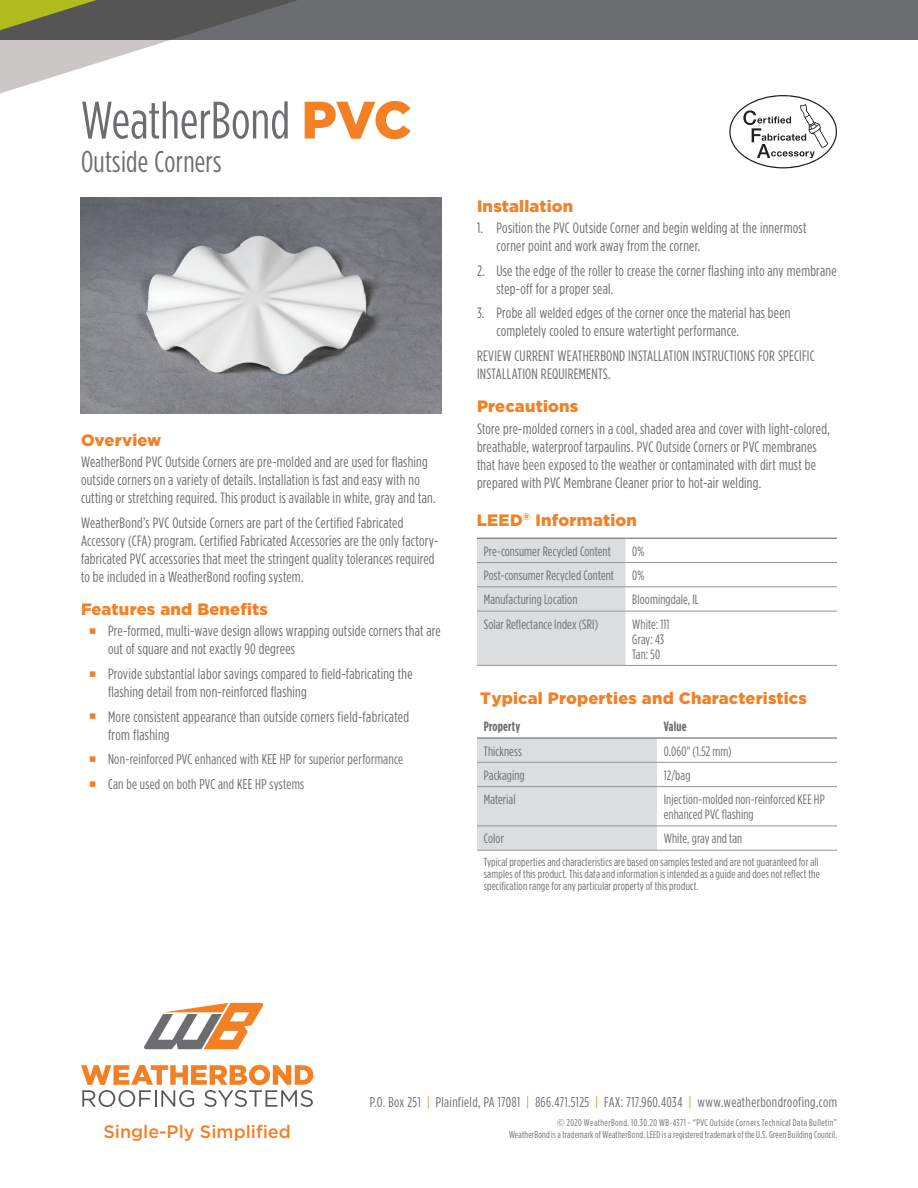
<style>
.page{position:relative;width:918px;height:1188px;background:#fff}
.page>*{position:absolute;margin:0;border:0;box-sizing:border-box;transform-origin:0 0}
.t1{font:52.5px "Gotham Condensed";color:#6c6d70}
.t2{font:30px "Gotham Condensed";letter-spacing:.01em;color:#6c6d70}
.t3{font:500 18px "Gotham";color:#f48026}
.t4{font:900 16.5px "Gotham";letter-spacing:.01em;color:#f48026}
.t5{font:15px/18px "Gotham Condensed";letter-spacing:.015em;color:#6c6d70}
.t6{font:14.25px "Gotham Condensed";letter-spacing:.02em;color:#6c6d70}
.t7{font:13.5px/15px "Gotham Condensed";letter-spacing:.01em;color:#6c6d70}
.t8{font:700 13.5px "Gotham Condensed";letter-spacing:.015em;color:#6c6d70}
.t9{font:11.7px/12px "Gotham Condensed";letter-spacing:.015em;color:#6c6d70;text-align:justify}
.t10{font:9.75px "Gotham Condensed";letter-spacing:.02em;color:#6c6d70}
.t11{font:9.75px "Gotham Condensed";letter-spacing:.045em;color:#6c6d70}
.s1{font-family:"Gotham";font-weight:900;color:#f48026}
.s2{color:#f48026}
.s3{font-family:"Gotham"}
</style>
<div class="page">
<div style="left:0;top:0;width:918px;height:40px;background:#6c6d70"></div>
<svg style="left:0;top:0;width:297px;height:94px"></svg>
<img style="left:81px;top:198px;width:360px;height:216px">
<div style="left:477px;top:539px;width:148px;height:126px;background:#dcdddf"></div>
<hr style="left:477px;top:562px;width:148px;height:1px;background:#939598">
<hr style="left:625px;top:562px;width:212px;height:1px;background:#939598">
<hr style="left:477px;top:586px;width:148px;height:1px;background:#939598">
<hr style="left:625px;top:586px;width:212px;height:1px;background:#939598">
<hr style="left:625px;top:611px;width:212px;height:1px;background:#939598">
<hr style="left:625px;top:665px;width:212px;height:1px;background:#939598">
<hr style="left:477px;top:538px;width:148px;height:1px;background:#6c6d70">
<hr style="left:625px;top:538px;width:212px;height:1px;background:#6c6d70">
<hr style="left:477px;top:611px;width:148px;height:1px;background:#939598">
<hr style="left:477px;top:665px;width:148px;height:1px;background:#939598">
<div style="left:477px;top:739px;width:180px;height:111px;background:#dcdddf"></div>
<hr style="left:477px;top:762px;width:180px;height:1px;background:#939598">
<hr style="left:657px;top:762px;width:180px;height:1px;background:#939598">
<hr style="left:477px;top:786px;width:180px;height:1px;background:#939598">
<hr style="left:657px;top:786px;width:180px;height:1px;background:#939598">
<hr style="left:477px;top:826px;width:180px;height:1px;background:#939598">
<hr style="left:657px;top:826px;width:180px;height:1px;background:#939598">
<hr style="left:477px;top:850px;width:180px;height:1px;background:#939598">
<hr style="left:657px;top:850px;width:180px;height:1px;background:#939598">
<hr style="left:477px;top:737px;width:180px;height:2px;background:#6c6d70">
<hr style="left:657px;top:737px;width:180px;height:2px;background:#6c6d70">
<svg style="left:144px;top:1003px;width:120px;height:46px"></svg>
<svg style="left:81px;top:1065px;width:232px;height:42px"></svg>
<svg style="left:729px;top:95px;width:108px;height:73px"></svg>
<p class="t1" style="left:81px;top:90px;width:332px">WeatherBond <span class="s1">PVC</span></p>
<p class="t2" style="left:81px;top:144px;width:142px">Outside Corners</p>
<p class="t4" style="left:81px;top:430px;width:82px">Overview</p>
<p class="t5" style="left:81px;top:452px;width:356px">WeatherBond PVC Outside Corners are pre-molded and are used for flashing outside corners on a variety of details. Installation is fast and easy with no cutting or stretching required. This product is available in white, gray and tan.</p>
<p class="t5" style="left:81px;top:513px;width:359px">WeatherBond’s PVC Outside Corners are part of the Certified Fabricated Accessory (CFA) program. Certified Fabricated Accessories are the only factory&shy;fabricated PVC accessories that meet the stringent quality tolerances required to be included in a WeatherBond roofing system.</p>
<p class="t4" style="left:81px;top:599px;width:189px">Features and Benefits</p>
<p class="t5" style="left:108px;top:622px;width:334px">Pre-formed, multi-wave design allows wrapping outside corners that are out of square and not exactly 90 degrees</p>
<p class="t5" style="left:108px;top:664px;width:306px">Provide substantial labor savings compared to field-fabricating the flashing detail from non-reinforced flashing</p>
<p class="t5" style="left:108px;top:707px;width:303px">More consistent appearance than outside corners field-fabricated from flashing</p>
<p class="t6" style="left:108px;top:751px;width:297px">Non-reinforced PVC enhanced with KEE HP for superior performance</p>
<p class="t6" style="left:108px;top:776px;width:198px">Can be used on both PVC and KEE HP systems</p>
<p class="t4" style="left:477px;top:196px;width:98px">Installation</p>
<p class="t5" style="left:496px;top:218px;width:311px;text-indent:-20px">1. Position the PVC Outside Corner and begin welding at the innermost corner point and work away from the corner.</p>
<p class="t5" style="left:496px;top:261px;width:342px;text-indent:-20px">2. Use the edge of the roller to crease the corner flashing into any membrane step-off for a proper seal.</p>
<p class="t5" style="left:496px;top:304px;width:295px;text-indent:-20px">3. Probe all welded edges of the corner once the material has been completely cooled to ensure watertight performance.</p>
<p class="t5" style="left:477px;top:347px;width:339px">REVIEW CURRENT WEATHERBOND INSTALLATION INSTRUCTIONS FOR SPECIFIC<br>INSTALLATION REQUIREMENTS.</p>
<p class="t4" style="left:477px;top:397px;width:103px">Precautions</p>
<p class="t5" style="left:477px;top:419px;width:354px">Store pre-molded corners in a cool, shaded area and cover with light-colored, breathable, waterproof tarpaulins. PVC Outside Corners or PVC membranes that have been exposed to the weather or contaminated with dirt must be prepared with PVC Membrane Cleaner prior to hot-air welding.</p>
<p class="t4" style="left:477px;top:511px;width:161px">LEED<sup>®</sup> Information</p>
<p class="t7" style="left:484px;top:543px;width:129px">Pre-consumer Recycled Content</p>
<p class="t7" style="left:632px;top:543px;width:14px">0%</p>
<p class="t7" style="left:484px;top:568px;width:132px">Post-consumer Recycled Content</p>
<p class="t7" style="left:632px;top:568px;width:14px">0%</p>
<p class="t7" style="left:484px;top:592px;width:95px">Manufacturing Location</p>
<p class="t7" style="left:632px;top:592px;width:68px">Bloomingdale, IL</p>
<p class="t7" style="left:484px;top:616px;width:116px">Solar Reflectance Index (SRI)</p>
<p class="t7" style="left:632px;top:616px;width:39px">White: 111</p>
<p class="t7" style="left:632px;top:631px;width:33px">Gray: 43</p>
<p class="t7" style="left:632px;top:646px;width:29px">Tan: 50</p>
<p class="t4" style="left:480px;top:689px;width:328px">Typical Properties and Characteristics</p>
<p class="t8" style="left:484px;top:719px;width:38px">Property</p>
<p class="t8" style="left:664px;top:719px;width:24px">Value</p>
<p class="t7" style="left:484px;top:743px;width:40px">Thickness</p>
<p class="t7" style="left:664px;top:743px;width:69px">0.060" (1.52 mm)</p>
<p class="t7" style="left:484px;top:768px;width:43px">Packaging</p>
<p class="t7" style="left:664px;top:768px;width:28px">12/bag</p>
<p class="t7" style="left:484px;top:792px;width:33px">Material</p>
<p class="t7" style="left:664px;top:792px;width:163px">Injection-molded non-reinforced KEE HP enhanced PVC flashing</p>
<p class="t7" style="left:484px;top:831px;width:22px">Color</p>
<p class="t7" style="left:664px;top:831px;width:80px">White, gray and tan</p>
<p class="t9" style="left:484px;top:856px;width:338px">Typical properties and characteristics are based on samples tested and are not guaranteed for all samples of this product. This data and information is intended as a guide and does not reflect the specification range for any particular property of this product.</p>
<p class="t3" style="left:103px;top:1122px;width:189px">Single-Ply Simplified</p>
<p class="t6" style="left:370px;top:1094px;width:469px">P.O. Box 251 <span class="s2">|</span> Plainfield, PA 17081 <span class="s2">|</span> 866.471.5125 <span class="s2">|</span> FAX: 717.960.4034 <span class="s2">|</span> www.weatherbondroofing.com</p>
<p class="t11" style="left:557px;top:1117px;width:282px"><span class="s3">©</span> 2020 WeatherBond. 10.30.20 WB-4371 - “PVC Outside Corners Technical Data Bulletin”</p>
<p class="t10" style="left:509px;top:1129px;width:329px">WeatherBond is a trademark of WeatherBond. LEED is a registered trademark of the U.S. Green Building Council.</p>
</div>
